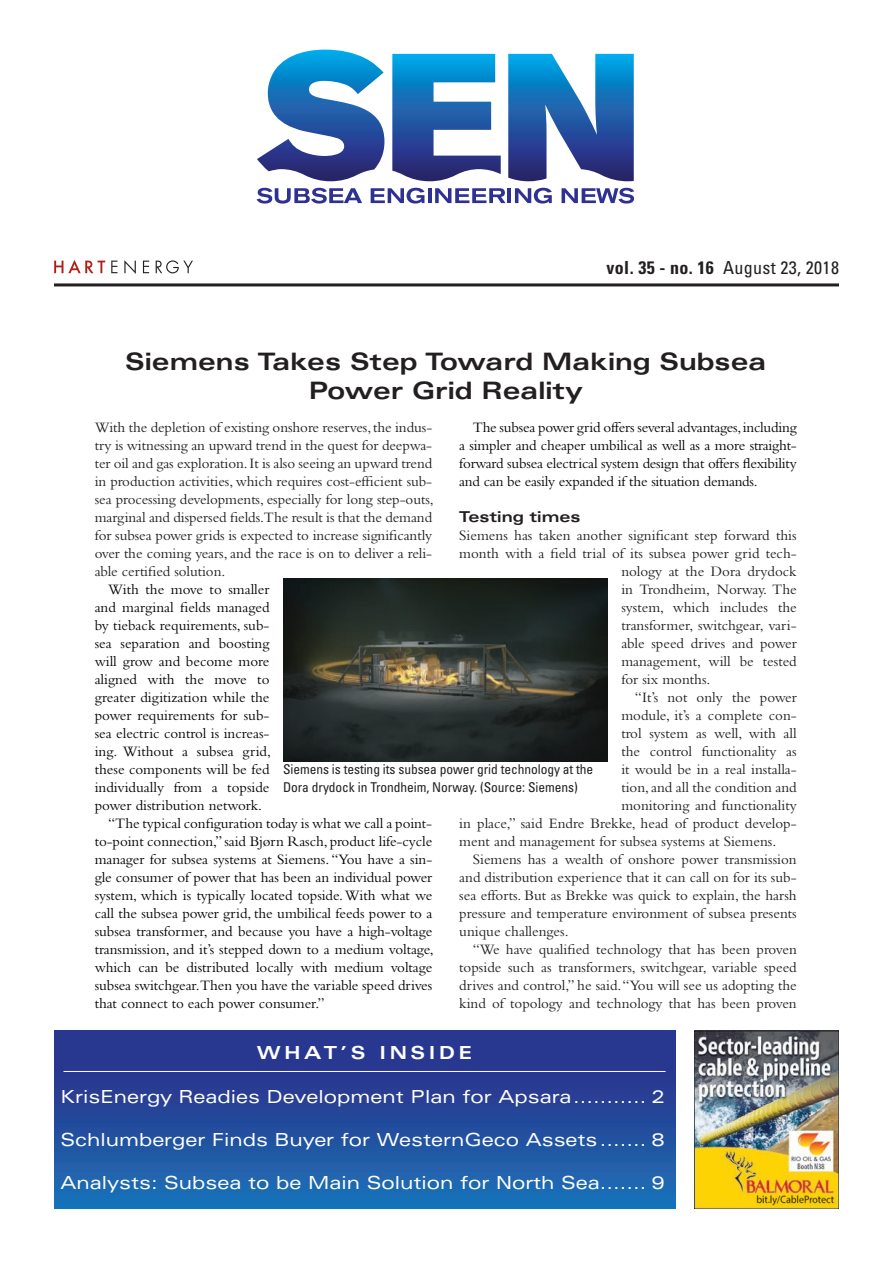
<style>
.page{position:relative;width:893px;height:1263px;background:#fff}
.page>*{position:absolute;margin:0;border:0;box-sizing:border-box;transform-origin:0 0}
.t1{font:700 expanded 24px/28.8px "Univers";color:#231f20;text-align:center}
.t2{font:expanded 18px "Univers";color:#fff}
.t3{font:condensed 18px "Univers";letter-spacing:.02em;color:#231f20}
.t4{font:700 expanded 18px "Univers";letter-spacing:.2em;color:#fff}
.t5{font:15px/18px "Bembo";color:#231f20;text-align:justify}
.t6{font:15px/18px "Bembo";letter-spacing:-.005em;color:#040503;text-align:justify}
.t7{font:700 expanded 15px "Univers";color:#231f20}
.t8{font:condensed 13.5px/18px "Univers";letter-spacing:-.005em;color:#231f20}
.s1{font-weight:700}
</style>
<div class="page">
<svg style="left:508px;top:54px;width:126px;height:127px"></svg>
<svg style="left:392px;top:54px;width:109px;height:127px"></svg>
<svg style="left:257px;top:50px;width:127px;height:131px"></svg>
<svg style="left:257px;top:188px;width:105px;height:16px"></svg>
<svg style="left:371px;top:188px;width:53px;height:16px"></svg>
<hr style="left:428px;top:188px;width:3px;height:15px;background:#2e3092">
<svg style="left:435px;top:188px;width:71px;height:15px"></svg>
<hr style="left:508px;top:188px;width:3px;height:15px;background:#2e3092">
<svg style="left:515px;top:188px;width:37px;height:16px"></svg>
<svg style="left:562px;top:188px;width:72px;height:16px"></svg>
<svg style="left:111px;top:261px;width:6px;height:12px"></svg>
<svg style="left:124px;top:260px;width:12px;height:14px"></svg>
<svg style="left:143px;top:261px;width:6px;height:12px"></svg>
<svg style="left:156px;top:260px;width:37px;height:13px"></svg>
<svg style="left:54px;top:260px;width:51px;height:13px"></svg>
<hr style="left:54px;top:283px;width:785px;height:3px;background:#231f20">
<div style="left:54px;top:1030px;width:621px;height:179px;background:linear-gradient(to bottom,#2c2c87,#1b6eb5)"></div>
<hr style="left:63px;top:1071px;width:603px;height:1px;background:#fff">
<img style="left:694px;top:1030px;width:145px;height:179px">
<img style="left:283px;top:579px;width:325px;height:183px">
<p class="t3" style="left:607px;top:256px;width:234px"><span class="s1">vol. 35 - no. 16</span> August 23, 2018</p>
<h1 class="t1" style="left:125px;top:347px;width:642px">Siemens Takes Step Toward Making Subsea<br>Power Grid Reality</h1>
<p class="t5" style="left:95px;top:418px;width:341px">With the depletion of existing onshore reserves, the indus&shy;try is witnessing an upward trend in the quest for deepwa&shy;ter oil and gas exploration. It is also seeing an upward trend in production activities, which requires cost-efficient sub&shy;sea processing developments, especially for long step-outs, marginal and dispersed fields.The result is that the demand for subsea power grids is expected to increase significantly over the coming years, and the race is on to deliver a reli&shy;able certified solution.</p>
<p class="t6" style="left:108px;top:580px;width:163px">With the move to smaller</p>
<p class="t6" style="left:95px;top:598px;width:176px">and marginal fields managed</p>
<p class="t6" style="left:95px;top:616px;width:176px">by tieback requirements, sub-</p>
<p class="t6" style="left:95px;top:634px;width:176px">sea separation and boosting</p>
<p class="t6" style="left:95px;top:652px;width:176px">will grow and become more</p>
<p class="t6" style="left:95px;top:670px;width:176px">aligned with the move to</p>
<p class="t6" style="left:95px;top:688px;width:176px">greater digitization while the</p>
<p class="t6" style="left:95px;top:706px;width:176px">power requirements for sub-</p>
<p class="t6" style="left:95px;top:724px;width:176px">sea electric control is increas-</p>
<p class="t6" style="left:95px;top:742px;width:178px">ing. Without a subsea grid,</p>
<p class="t6" style="left:95px;top:760px;width:176px">these components will be fed</p>
<p class="t6" style="left:95px;top:778px;width:176px">individually from a topside</p>
<p class="t6" style="left:95px;top:796px;width:169px">power distribution network.</p>
<p class="t6" style="left:108px;top:814px;width:325px">“The typical configuration today is what we call a point-</p>
<p class="t6" style="left:95px;top:832px;width:339px">to-point connection,” said Bjørn Rasch, product life-cycle</p>
<p class="t6" style="left:95px;top:850px;width:339px">manager for subsea systems at Siemens. “You have a sin-</p>
<p class="t6" style="left:95px;top:868px;width:339px">gle consumer of power that has been an individual power</p>
<p class="t6" style="left:95px;top:886px;width:339px">system, which is typically located topside. With what we</p>
<p class="t6" style="left:95px;top:904px;width:339px">call the subsea power grid, the umbilical feeds power to a</p>
<p class="t6" style="left:95px;top:922px;width:339px">subsea transformer, and because you have a high-voltage</p>
<p class="t6" style="left:95px;top:940px;width:341px">transmission, and it’s stepped down to a medium voltage,</p>
<p class="t6" style="left:95px;top:958px;width:339px">which can be distributed locally with medium voltage</p>
<p class="t6" style="left:95px;top:976px;width:339px">subsea switchgear.Then you have the variable speed drives</p>
<p class="t6" style="left:95px;top:994px;width:232px">that connect to each power consumer.”</p>
<p class="t6" style="left:459px;top:418px;width:339px;text-indent:14px">The subsea power grid offers several advantages, including a simpler and cheaper umbilical as well as a more straight&shy;forward subsea electrical system design that offers flexibility and can be easily expanded if the situation demands.</p>
<p class="t7" style="left:459px;top:508px;width:123px">Testing times</p>
<p class="t5" style="left:459px;top:526px;width:339px">Siemens has taken another significant step forward this</p>
<p class="t5" style="left:459px;top:544px;width:339px">month with a field trial of its subsea power grid tech-</p>
<p class="t5" style="left:621px;top:562px;width:177px">nology at the Dora drydock</p>
<p class="t5" style="left:621px;top:580px;width:177px">in Trondheim, Norway. The</p>
<p class="t5" style="left:621px;top:598px;width:177px">system, which includes the</p>
<p class="t5" style="left:621px;top:616px;width:177px">transformer, switchgear, vari-</p>
<p class="t5" style="left:621px;top:634px;width:177px">able speed drives and power</p>
<p class="t5" style="left:621px;top:652px;width:177px">management, will be tested</p>
<p class="t5" style="left:621px;top:670px;width:91px">for six months.</p>
<p class="t5" style="left:635px;top:688px;width:163px">“It’s not only the power</p>
<p class="t5" style="left:621px;top:706px;width:177px">module, it’s a complete con-</p>
<p class="t5" style="left:621px;top:724px;width:177px">trol system as well, with all</p>
<p class="t5" style="left:621px;top:742px;width:177px">the control functionality as</p>
<p class="t5" style="left:621px;top:760px;width:177px">it would be in a real installa-</p>
<p class="t5" style="left:621px;top:778px;width:177px">tion, and all the condition and</p>
<p class="t5" style="left:621px;top:796px;width:177px">monitoring and functionality</p>
<p class="t5" style="left:459px;top:814px;width:339px">in place,” said Endre Brekke, head of product develop-</p>
<p class="t5" style="left:459px;top:832px;width:318px">ment and management for subsea systems at Siemens.</p>
<p class="t5" style="left:473px;top:850px;width:326px">Siemens has a wealth of onshore power transmission</p>
<p class="t5" style="left:459px;top:868px;width:339px">and distribution experience that it can call on for its sub-</p>
<p class="t5" style="left:459px;top:886px;width:339px">sea efforts. But as Brekke was quick to explain, the harsh</p>
<p class="t5" style="left:459px;top:904px;width:339px">pressure and temperature environment of subsea presents</p>
<p class="t5" style="left:459px;top:922px;width:111px">unique challenges.</p>
<p class="t5" style="left:473px;top:940px;width:326px">“We have qualified technology that has been proven</p>
<p class="t5" style="left:459px;top:958px;width:339px">topside such as transformers, switchgear, variable speed</p>
<p class="t5" style="left:459px;top:976px;width:339px">drives and control,” he said. “You will see us adopting the</p>
<p class="t5" style="left:459px;top:994px;width:339px">kind of topology and technology that has been proven</p>
<p class="t8" style="left:283px;top:760px;width:312px">Siemens is testing its subsea power grid technology at the<br>Dora drydock in Trondheim, Norway. (Source: Siemens)</p>
<p class="t4" style="left:257px;top:1042px;width:217px">WHAT’S INSIDE</p>
<p class="t2" style="left:60px;top:1086px;width:606px">KrisEnergy Readies Development Plan for Apsara........... 2</p>
<p class="t2" style="left:60px;top:1129px;width:606px">Schlumberger Finds Buyer for WesternGeco Assets....... 8</p>
<p class="t2" style="left:60px;top:1172px;width:606px">Analysts: Subsea to be Main Solution for North Sea....... 9</p>
</div>
